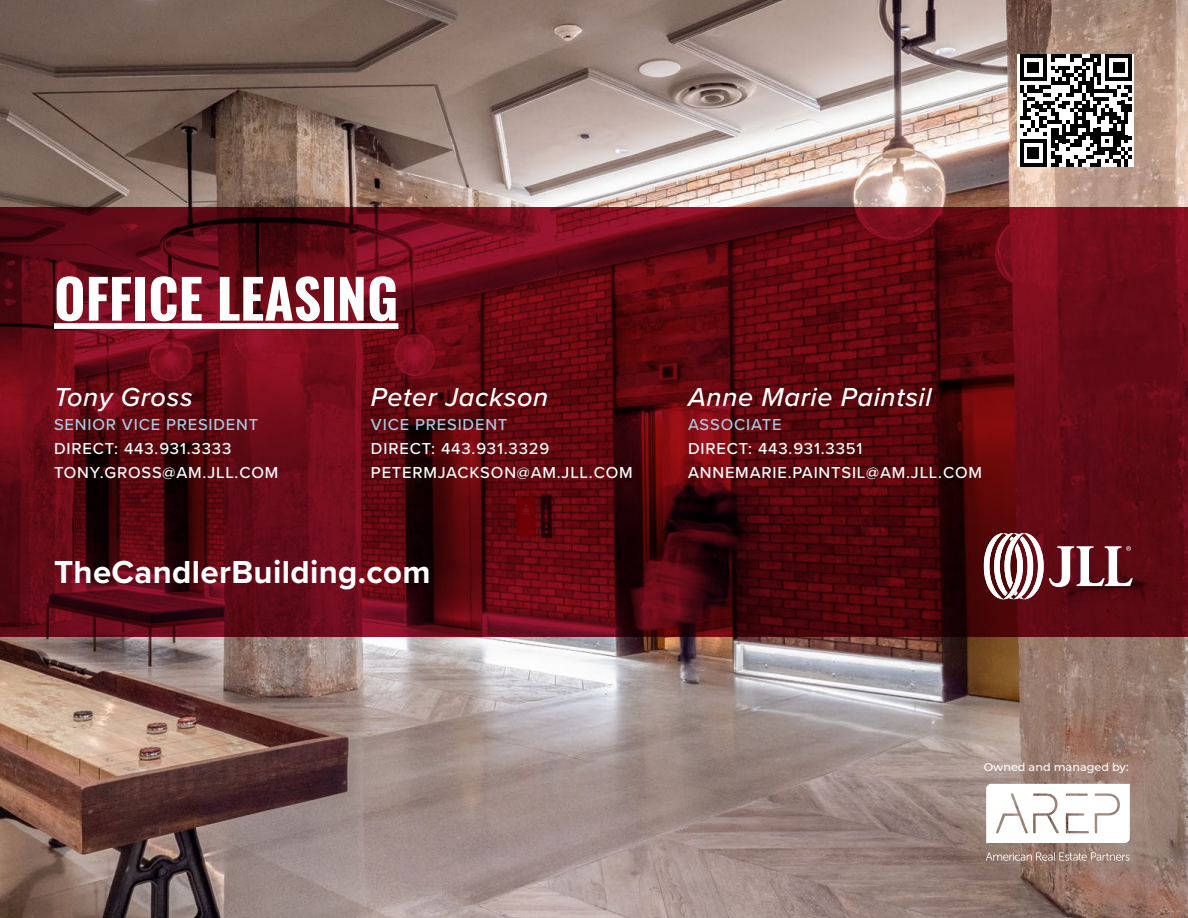
<style>
.page{position:relative;width:1188px;height:918px;background:#fff}
.page>*{position:absolute;margin:0;border:0;box-sizing:border-box;transform-origin:0 0}
.t1{font:54px "Oswald";color:#fff}
.t2{font:700 33px "Proxima Nova";letter-spacing:.01em;color:#fff}
.t3{font:italic 500 27px "Proxima Nova";letter-spacing:.025em;color:#fff}
.t4{font:500 16.5px/24px "Proxima Nova";letter-spacing:.05em;color:#fff}
.t5{font:500 16.5px "Proxima Nova";letter-spacing:.05em;color:#abc8e2}
.t6{font:500 11.25px "Montserrat";color:#fff}
</style>
<div class="page">
<img style="left:0;top:0;width:1188px;height:918px">
<svg style="left:0;top:207px;width:1188px;height:430px;background:#5d0912"></svg>
<svg style="left:986px;top:852px;width:144px;height:9px"></svg>
<svg style="left:986px;top:784px;width:144px;height:59px"></svg>
<svg style="left:984px;top:533px;width:149px;height:66px"></svg>
<div style="left:1018px;top:54px;width:116px;height:113px;background:#fff"></div>
<svg style="left:1020px;top:54px;width:112px;height:113px"></svg>
<div style="left:54px;top:323px;width:344px;height:6px;background:#fff"></div>
<h1 class="t1" style="left:54px;top:251px;width:346px">OFFICE LEASING</h1>
<h3 class="t3" style="left:54px;top:377px;width:140px">Tony Gross</h3>
<p class="t5" style="left:54px;top:412px;width:206px">SENIOR VICE PRESIDENT</p>
<p class="t4" style="left:54px;top:436px;width:226px">DIRECT: 443.931.3333<br>TONY.GROSS@AM.JLL.COM</p>
<h3 class="t3" style="left:371px;top:377px;width:179px">Peter Jackson</h3>
<p class="t5" style="left:371px;top:412px;width:138px">VICE PRESIDENT</p>
<p class="t4" style="left:371px;top:436px;width:263px">DIRECT: 443.931.3329<br>PETERMJACKSON@AM.JLL.COM</p>
<h2 class="t2" style="left:54px;top:548px;width:378px">TheCandlerBuilding.com</h2>
<h3 class="t3" style="left:688px;top:377px;width:245px">Anne Marie Paintsil</h3>
<p class="t5" style="left:688px;top:412px;width:95px">ASSOCIATE</p>
<p class="t4" style="left:688px;top:436px;width:296px">DIRECT: 443.931.3351<br>ANNEMARIE.PAINTSIL@AM.JLL.COM</p>
<p class="t6" style="left:984px;top:759px;width:146px">Owned and managed by:</p>
</div>
